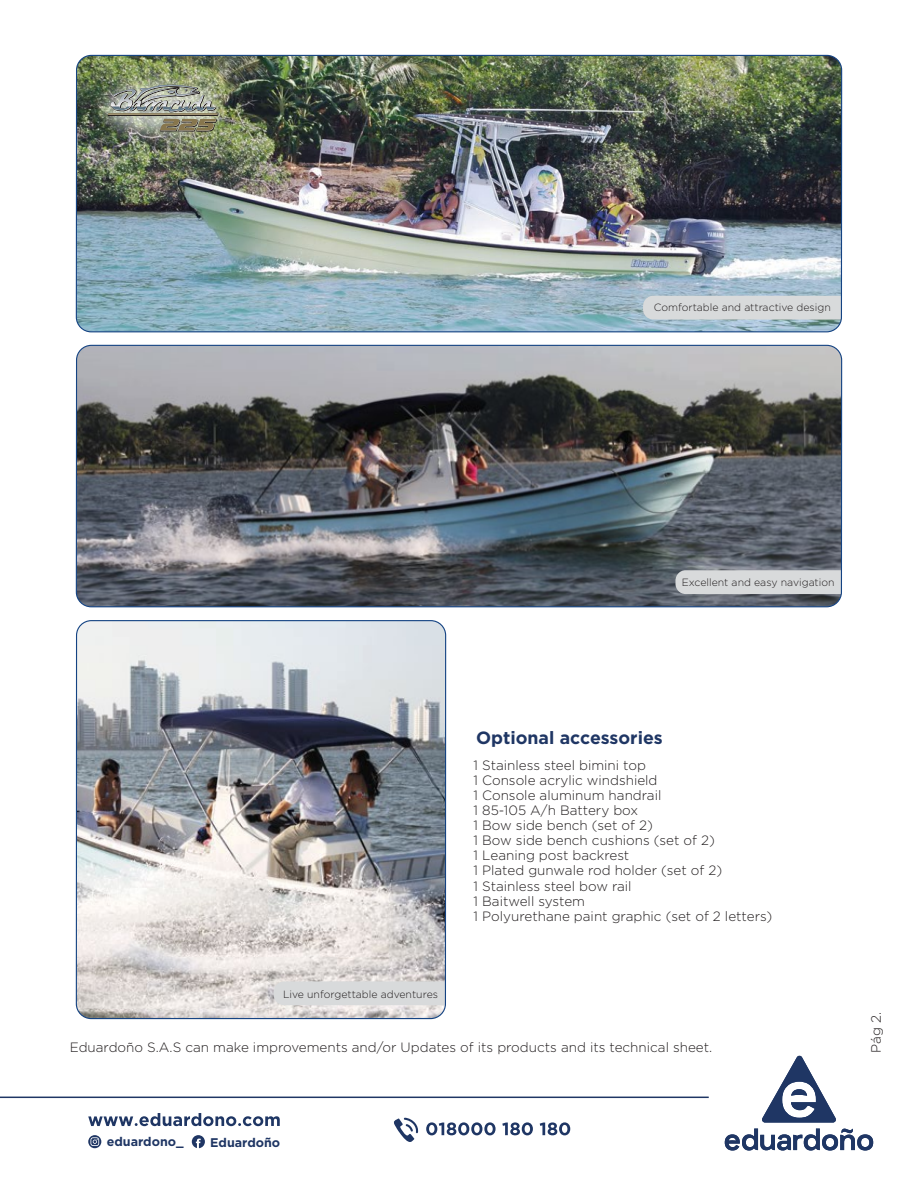
<style>
.page{position:relative;width:918px;height:1188px;background:#fff}
.page>*{position:absolute;margin:0;border:0;box-sizing:border-box;transform-origin:0 0}
.t1{font:700 17.7px "Gotham";color:#1f3664}
.t2{font:300 13.5px/15px "Gotham";color:#221e1f}
.t3{font:700 12.6px "Gotham";color:#1f3664}
.t4{font:300 10.5px "Gotham";color:#221e1f}
</style>
<div class="page">
<img style="left:76px;top:55px;width:766px;height:277px">
<div style="left:643px;top:296px;width:197px;height:24px;background:#d8dadb"></div>
<img style="left:76px;top:345px;width:766px;height:262px">
<div style="left:675px;top:570px;width:165px;height:24px;background:#d8dadb"></div>
<img style="left:76px;top:622px;width:370px;height:397px">
<div style="left:274px;top:981px;width:170px;height:24px;background:#d8dadb"></div>
<img style="left:75px;top:54px;width:197px;height:133px">
<img style="left:106px;top:84px;width:114px;height:48px">
<hr style="left:0;top:1097px;width:709px;height:1px;background:#1f3664">
<svg style="left:426px;top:1122px;width:70px;height:13px"></svg>
<svg style="left:502px;top:1122px;width:31px;height:13px"></svg>
<svg style="left:540px;top:1122px;width:30px;height:13px"></svg>
<svg style="left:394px;top:1118px;width:24px;height:24px"></svg>
<svg style="left:88px;top:1113px;width:192px;height:13px"></svg>
<svg style="left:88px;top:1135px;width:13px;height:13px"></svg>
<svg style="left:192px;top:1135px;width:13px;height:13px"></svg>
<svg style="left:762px;top:1055px;width:74px;height:68px"></svg>
<svg style="left:725px;top:1129px;width:148px;height:22px"></svg>
<p class="t4" style="left:654px;top:302px;width:179px">Comfortable and attractive design</p>
<p class="t4" style="left:682px;top:576px;width:154px">Excellent and easy navigation</p>
<p class="t4" style="left:283px;top:988px;width:157px">Live unforgettable adventures</p>
<h1 class="t1" style="left:476px;top:728px;width:188px">Optional accessories</h1>
<p class="t2" style="left:474px;top:758px;width:300px">1 Stainless steel bimini top<br>1 Console acrylic windshield<br>1 Console aluminum handrail<br>1 85-105 A/h Battery box<br>1 Bow side bench (set of 2)<br>1 Bow side bench cushions (set of 2)<br>1 Leaning post backrest<br>1 Plated gunwale rod holder (set of 2)<br>1 Stainless steel bow rail<br>1 Baitwell system<br>1 Polyurethane paint graphic (set of 2 letters)</p>
<p class="t2" style="left:70px;top:1039px;width:644px">Eduardoño S.A.S can make improvements and/or Updates of its products and its technical sheet.</p>
<p class="t3" style="left:107px;top:1135px;width:78px">eduardono_</p>
<p class="t3" style="left:210px;top:1135px;width:72px">Eduardoño</p>
<p class="t2" style="left:868px;top:1053px;width:42px;rotate:-90deg">Pág 2.</p>
</div>
